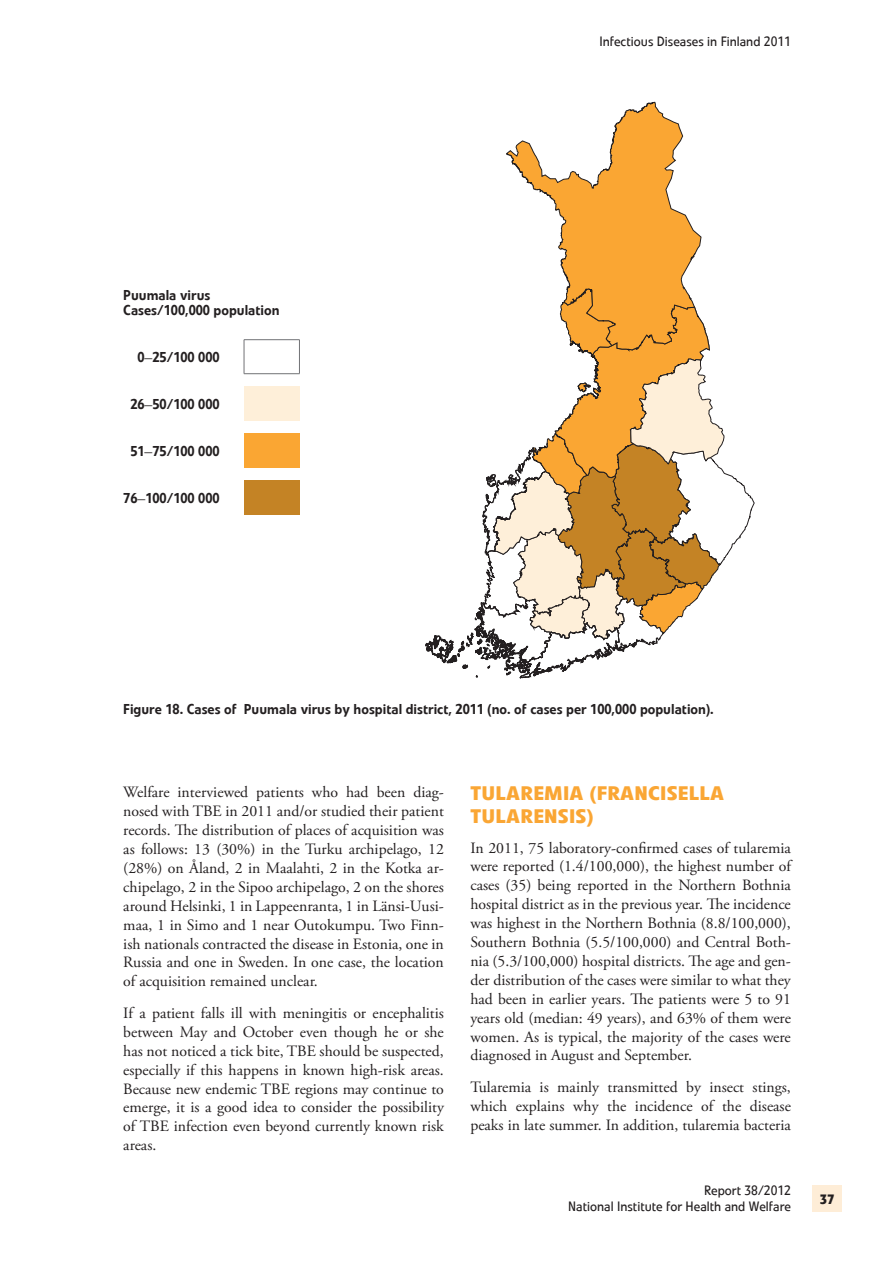
<style>
.page{position:relative;width:893px;height:1263px;background:#fff}
.page>*{position:absolute;margin:0;border:0;box-sizing:border-box;transform-origin:0 0}
.väliotsikot{font:700 19.5px/23.4px "Veto Com";letter-spacing:.01em;color:#faa634;scale:1.1 1}
.t1{font:15.75px/18.9px "Adobe Garamond Pro";color:#231f20;text-align:justify}
.kuvateksti{font:500 14.25px "Veto Com";color:#231f20}
.t2{font:13.5px/16.2px "Veto Com";color:#231f20;text-align:right}
.t3{font:700 13.5px "Veto Com";color:#231f20}
.s1{font-family:"Adobe Garamond Pro";font-weight:400;font-size:15.75px}
</style>
<div class="page">
<div style="left:812px;top:1185px;width:30px;height:27px;background:#feedd7"></div>
<svg style="left:506px;top:102px;width:195px;height:186px"></svg>
<div style="left:244px;top:386px;width:55px;height:34px;background:#feefd9"></div>
<div style="left:244px;top:433px;width:55px;height:34px;background:#faa633"></div>
<div style="left:244px;top:480px;width:55px;height:34px;background:#c48325"></div>
<hr style="left:244px;top:339px;width:56px;height:1px;background:#717275">
<hr style="left:244px;top:340px;width:1px;height:33px;background:#717275">
<hr style="left:299px;top:340px;width:1px;height:33px;background:#717275">
<hr style="left:244px;top:373px;width:56px;height:1px;background:#717275">
<svg style="left:425px;top:288px;width:330px;height:390px"></svg>
<p class="t2" style="left:599px;top:33px;width:193px">Infectious Diseases in Finland 2011</p>
<p class="kuvateksti" style="left:123px;top:286px;width:89px">Puumala virus</p>
<p class="kuvateksti" style="left:123px;top:301px;width:158px">Cases/100,000 population</p>
<p class="kuvateksti" style="left:138px;top:349px;width:84px">0<span class="s1">–</span>25/100 000</p>
<p class="kuvateksti" style="left:130px;top:395px;width:91px">26<span class="s1">–</span>50/100 000</p>
<p class="kuvateksti" style="left:130px;top:442px;width:91px">51<span class="s1">–</span>75/100 000</p>
<p class="kuvateksti" style="left:123px;top:489px;width:98px">76<span class="s1">–</span>100/100 000</p>
<p class="kuvateksti" style="left:123px;top:700px;width:592px">Figure 18. Cases of Puumala virus by hospital district, 2011 (no. of cases per 100,000 population).</p>
<p class="t1" style="left:123px;top:783px;width:322px">Welfare interviewed patients who had been diag&shy;nosed with TBE in 2011 and/or studied their patient records. The distribution of places of acquisition was as follows: 13 (30%) in the Turku archipelago, 12 (28%) on Åland, 2 in Maalahti, 2 in the Kotka ar&shy;chipelago, 2 in the Sipoo archipelago, 2 on the shores around Helsinki, 1 in Lappeenranta, 1 in Länsi-Uusi&shy;maa, 1 in Simo and 1 near Outokumpu. Two Finn&shy;ish nationals contracted the disease in Estonia, one in Russia and one in Sweden. In one case, the location of acquisition remained unclear.</p>
<p class="t1" style="left:123px;top:1004px;width:322px">If a patient falls ill with meningitis or encephalitis between May and October even though he or she has not noticed a tick bite, TBE should be suspected, especially if this happens in known high-risk areas.<br>Because new endemic TBE regions may continue to emerge, it is a good idea to consider the possibility of TBE infection even beyond currently known risk areas.</p>
<p class="väliotsikot" style="left:470px;top:781px;width:232px">TULAREMIA (FRANCISELLA<br>TULARENSIS)</p>
<p class="t1" style="left:470px;top:839px;width:322px">In 2011, 75 laboratory-confirmed cases of tularemia were reported (1.4/100,000), the highest number of cases (35) being reported in the Northern Bothnia hospital district as in the previous year. The incidence was highest in the Northern Bothnia (8.8/100,000), Southern Bothnia (5.5/100,000) and Central Both&shy;nia (5.3/100,000) hospital districts. The age and gen&shy;der distribution of the cases were similar to what they had been in earlier years. The patients were 5 to 91 years old (median: 49 years), and 63% of them were women. As is typical, the majority of the cases were diagnosed in August and September.</p>
<p class="t1" style="left:470px;top:1078px;width:322px">Tularemia is mainly transmitted by insect stings, which explains why the incidence of the disease peaks in late summer. In addition, tularemia bacteria</p>
<p class="t2" style="left:568px;top:1182px;width:224px">Report 38/2012<br>National Institute for Health and Welfare</p>
<p class="t3" style="left:820px;top:1191px;width:16px">37</p>
</div>
